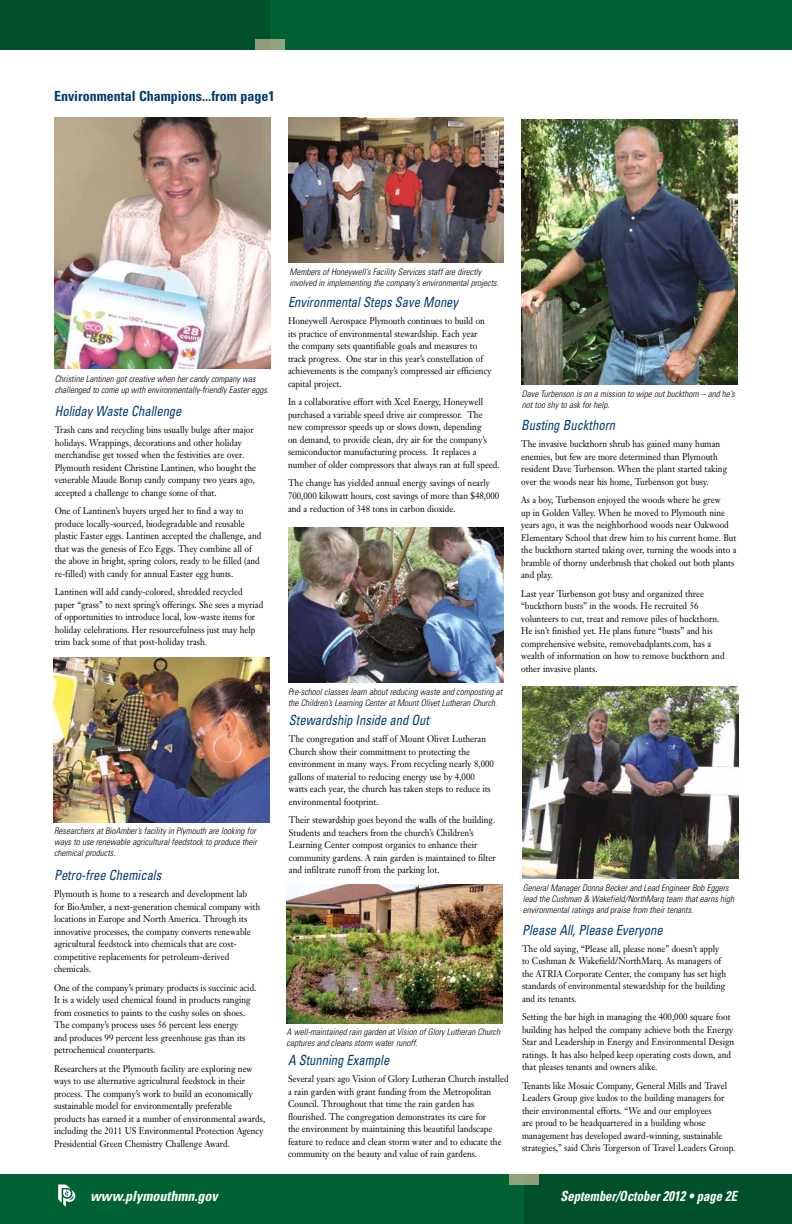
<style>
.page{position:relative;width:792px;height:1224px;background:#fff}
.page>*{position:absolute;margin:0;border:0;box-sizing:border-box;transform-origin:0 0}
.t1{font:italic condensed 14px "Univers";color:#003a6f;scale:.9 1}
.t2{font:700 condensed 14px "Univers";color:#003a6f}
.t3{font:italic 700 condensed 14px "Univers";color:#fff;scale:.9 1}
.t4{font:italic 700 condensed 14px "Univers";color:#fff}
.t5{font:9.5px/12.5px "Janson Text";color:#000;scale:.9 1}
.t6{font:italic 300 condensed 9px/10.8px "Univers";color:#000}
</style>
<div class="page">
<div style="left:522px;top:1174px;width:270px;height:50px;background:#00512a"></div>
<div style="left:0;top:1174px;width:524px;height:50px;background:#006232"></div>
<svg style="left:58px;top:1185px;width:17px;height:22px"></svg>
<div style="left:509px;top:1174px;width:29px;height:10px;background:#8fa37c"></div>
<div style="left:0;top:0;width:270px;height:50px;background:#00512a"></div>
<div style="left:270px;top:0;width:522px;height:50px;background:#006232"></div>
<div style="left:256px;top:40px;width:29px;height:10px;background:#8fa37c"></div>
<img style="left:55px;top:117px;width:216px;height:252px">
<img style="left:522px;top:120px;width:216px;height:264px">
<img style="left:287px;top:884px;width:216px;height:139px">
<img style="left:523px;top:687px;width:216px;height:191px">
<img style="left:288px;top:527px;width:216px;height:156px">
<img style="left:288px;top:117px;width:216px;height:145px">
<img style="left:54px;top:657px;width:216px;height:166px">
<h1 class="t2" style="left:54px;top:87px;width:222px">Environmental Champions...from page1</h1>
<p class="t6" style="left:55px;top:373px;width:216px">Christine Lantinen got creative when her candy company was challenged to come up with environmentally-friendly Easter eggs.</p>
<h1 class="t1" style="left:55px;top:402px;width:142px">Holiday Waste Challenge</h1>
<p class="t5" style="left:55px;top:423px;width:225px">Trash cans and recycling bins usually bulge after major holidays. Wrappings, decorations and other holiday merchandise get tossed when the festivities are over.<br>Plymouth resident Christine Lantinen, who bought the venerable Maude Borup candy company two years ago, accepted a challenge to change some of that.</p>
<p class="t5" style="left:55px;top:504px;width:231px">One of Lantinen’s buyers urged her to find a way to produce locally-sourced, biodegradable and reusable plastic Easter eggs. Lantinen accepted the challenge, and that was the genesis of Eco Eggs. They combine all of the above in bright, spring colors, ready to be filled (and re-filled) with candy for annual Easter egg hunts.</p>
<p class="t5" style="left:55px;top:585px;width:233px">Lantinen will add candy-colored, shredded recycled paper “grass” to next spring’s offerings. She sees a myriad of opportunities to introduce local, low-waste items for holiday celebrations. Her resourcefulness just may help trim back some of that post-holiday trash.</p>
<p class="t6" style="left:54px;top:825px;width:204px">Researchers at BioAmber’s facility in Plymouth are looking for ways to use renewable agricultural feedstock to produce their chemical products.</p>
<h1 class="t1" style="left:54px;top:866px;width:121px">Petro-free Chemicals</h1>
<p class="t5" style="left:54px;top:887px;width:231px">Plymouth is home to a research and development lab<br>for BioAmber, a next-generation chemical company with locations in Europe and North America. Through its innovative processes, the company converts renewable agricultural feedstock into chemicals that are cost&shy;competitive replacements for petroleum-derived chemicals.</p>
<p class="t5" style="left:54px;top:981px;width:226px">One of the company’s primary products is succinic acid.<br>It is a widely used chemical found in products ranging from cosmetics to paints to the cushy soles on shoes.<br>The company’s process uses 56 percent less energy<br>and produces 99 percent less greenhouse gas than its petrochemical counterparts.</p>
<p class="t5" style="left:54px;top:1062px;width:236px">Researchers at the Plymouth facility are exploring new ways to use alternative agricultural feedstock in their process. The company’s work to build an economically sustainable model for environmentally preferable products has earned it a number of environmental awards, including the 2011 US Environmental Protection Agency Presidential Green Chemistry Challenge Award.</p>
<p class="t6" style="left:289px;top:267px;width:211px">Members of Honeywell’s Facility Services staff are directly involved in implementing the company’s environmental projects.</p>
<h1 class="t1" style="left:288px;top:294px;width:191px">Environmental Steps Save Money</h1>
<p class="t5" style="left:288px;top:315px;width:228px">Honeywell Aerospace Plymouth continues to build on its practice of environmental stewardship. Each year<br>the company sets quantifiable goals and measures to track progress. One star in this year’s constellation of achievements is the company’s compressed air efficiency capital project.</p>
<p class="t5" style="left:288px;top:396px;width:237px">In a collaborative effort with Xcel Energy, Honeywell purchased a variable speed drive air compressor. The new compressor speeds up or slows down, depending<br>on demand, to provide clean, dry air for the company’s semiconductor manufacturing process. It replaces a number of older compressors that always ran at full speed.</p>
<p class="t5" style="left:288px;top:477px;width:236px">The change has yielded annual energy savings of nearly<br>700,000 kilowatt hours, cost savings of more than $48,000 and a reduction of 348 tons in carbon dioxide.</p>
<p class="t6" style="left:288px;top:687px;width:216px">Pre-school classes learn about reducing waste and composting at the Children’s Learning Center at Mount Olivet Lutheran Church.</p>
<h1 class="t1" style="left:289px;top:711px;width:157px">Stewardship Inside and Out</h1>
<p class="t5" style="left:289px;top:733px;width:229px">The congregation and staff of Mount Olivet Lutheran Church show their commitment to protecting the environment in many ways. From recycling nearly 8,000 gallons of material to reducing energy use by 4,000 watts each year, the church has taken steps to reduce its environmental footprint.</p>
<p class="t5" style="left:289px;top:814px;width:231px">Their stewardship goes beyond the walls of the building.<br>Students and teachers from the church’s Children’s Learning Center compost organics to enhance their community gardens. A rain garden is maintained to filter and infiltrate runoff from the parking lot.</p>
<p class="t6" style="left:287px;top:1026px;width:215px">A well-maintained rain garden at Vision of Glory Lutheran Church captures and cleans storm water runoff.</p>
<h1 class="t1" style="left:288px;top:1052px;width:114px">A Stunning Example</h1>
<p class="t5" style="left:288px;top:1073px;width:247px">Several years ago Vision of Glory Lutheran Church installed a rain garden with grant funding from the Metropolitan Council. Throughout that time the rain garden has flourished. The congregation demonstrates its care for<br>the environment by maintaining this beautiful landscape feature to reduce and clean storm water and to educate the community on the beauty and value of rain gardens.</p>
<p class="t6" style="left:522px;top:388px;width:214px">Dave Turbenson is on a mission to wipe out buckthorn – and he’s not too shy to ask for help.</p>
<h1 class="t1" style="left:521px;top:417px;width:106px">Busting Buckthorn</h1>
<p class="t5" style="left:521px;top:438px;width:230px">The invasive buckthorn shrub has gained many human enemies, but few are more determined than Plymouth resident Dave Turbenson. When the plant started taking over the woods near his home, Turbenson got busy.</p>
<p class="t5" style="left:521px;top:494px;width:241px">As a boy, Turbenson enjoyed the woods where he grew<br>up in Golden Valley. When he moved to Plymouth nine years ago, it was the neighborhood woods near Oakwood Elementary School that drew him to his current home. But the buckthorn started taking over, turning the woods into a bramble of thorny underbrush that choked out both plants and play.</p>
<p class="t5" style="left:521px;top:587px;width:228px">Last year Turbenson got busy and organized three “buckthorn busts” in the woods. He recruited 56 volunteers to cut, treat and remove piles of buckthorn.<br>He isn’t finished yet. He plans future “busts” and his comprehensive website, removebadplants.com, has a wealth of information on how to remove buckthorn and other invasive plants.</p>
<p class="t6" style="left:523px;top:882px;width:213px">General Manager Donna Becker and Lead Engineer Bob Eggers lead the Cushman &amp; Wakefield/NorthMarq team that earns high environmental ratings and praise from their tenants.</p>
<h1 class="t1" style="left:522px;top:921px;width:158px">Please All, Please Everyone</h1>
<p class="t5" style="left:522px;top:942px;width:229px">The old saying, “Please all, please none” doesn’t apply to Cushman &amp; Wakefield/NorthMarq. As managers of the ATRIA Corporate Center, the company has set high standards of environmental stewardship for the building and its tenants.</p>
<p class="t5" style="left:522px;top:1011px;width:237px">Setting the bar high in managing the 400,000 square foot building has helped the company achieve both the Energy Star and Leadership in Energy and Environmental Design ratings. It has also helped keep operating costs down, and that pleases tenants and owners alike.</p>
<p class="t5" style="left:522px;top:1079px;width:239px">Tenants like Mosaic Company, General Mills and Travel Leaders Group give kudos to the building managers for their environmental efforts. “We and our employees<br>are proud to be headquartered in a building whose management has developed award-winning, sustainable strategies,” said Chris Torgerson of Travel Leaders Group.</p>
<h1 class="t4" style="left:90px;top:1188px;width:129px">www.plymouthmn.gov</h1>
<h1 class="t3" style="left:561px;top:1187px;width:198px">September/October 2012 • page 2E</h1>
</div>
